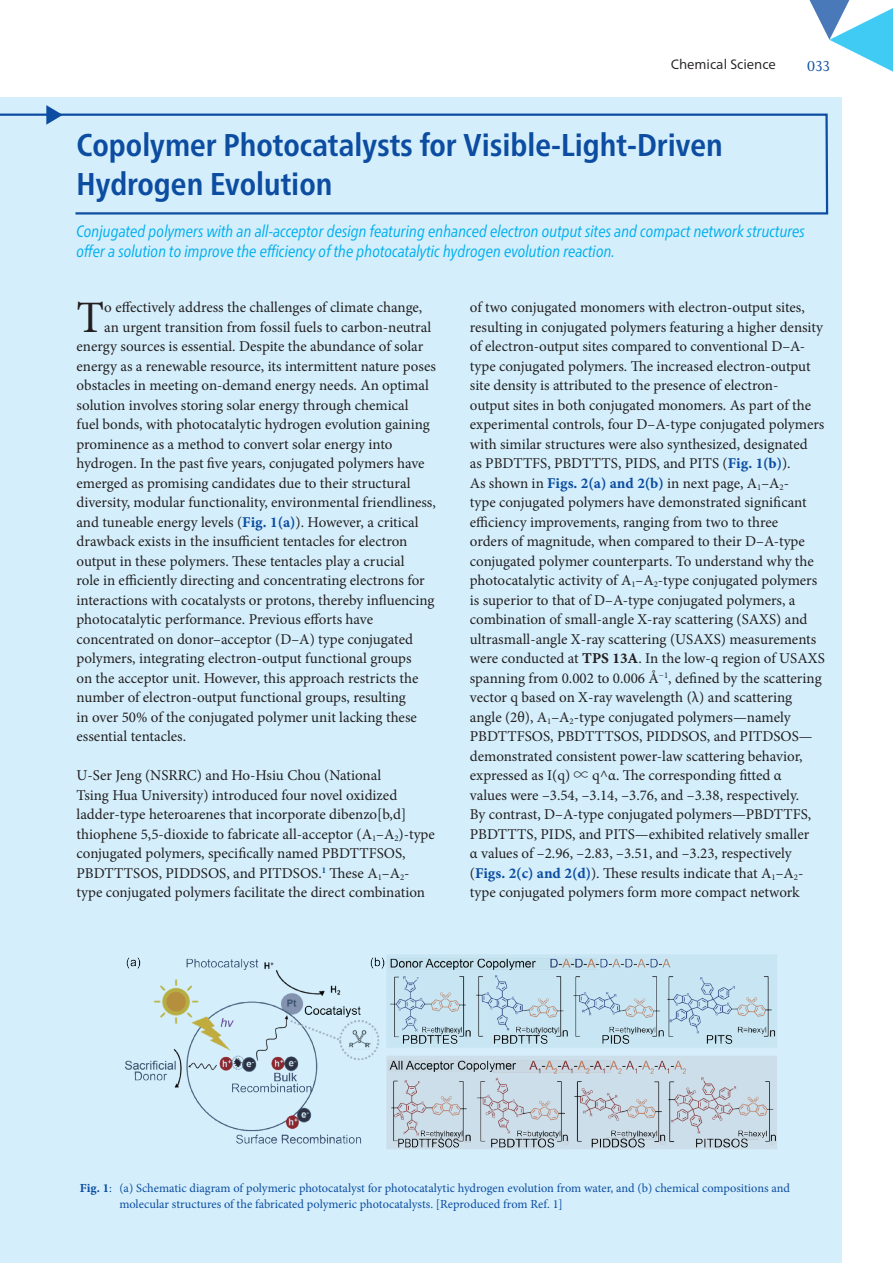
<style>
.page{position:relative;width:893px;height:1263px;background:#fff}
.page>*{position:absolute;margin:0;border:0;box-sizing:border-box;transform-origin:0 0}
.t1{font:45px "Minion Pro";color:#231f20}
.t2{font:700 condensed 31.5px/39px "Frutiger Neue LTW1 G";color:#0d4da1}
.t3{font:italic condensed 16.5px/19.5px "Frutiger Neue LTW1 G";color:#00aeef}
.t4{font:15px/19.5px "Minion Pro";color:#231f20}
.t5{font:15px "Joanna Nova";color:#0d4da1}
.t6{font:13.5px "Frutiger Neue LTW1 G";color:#231f20}
.t7{font:12.3px/15.5px "Minion Pro";color:#0d4da1}
.s1{font-family:"Minion Pro Bold Capt";color:#0d4da1}
.s2{font-family:"Minion Pro Bold Capt"}
.s3{font-family:"Source Han Serif TC"}
</style>
<div class="page">
<div style="left:0;top:98px;width:842px;height:1165px;background:#d4effb"></div>
<svg style="left:755px;top:0;width:138px;height:98px"></svg>
<svg style="left:0;top:113px;width:829px;height:102px"></svg>
<svg style="left:46px;top:105px;width:17px;height:20px"></svg>
<img style="left:125px;top:955px;width:652px;height:194px">
<p class="t6" style="left:671px;top:55px;width:107px">Chemical Science</p>
<p class="t5" style="left:807px;top:56px;width:24px">033</p>
<h2 class="t2" style="left:77px;top:123px;width:648px">Copolymer Photocatalysts for Visible-Light-Driven<br>Hydrogen Evolution</h2>
<p class="t3" style="left:77px;top:221px;width:730px">Conjugated polymers with an all-acceptor design featuring enhanced electron output sites and compact network structures offer a solution to improve the efficiency of the photocatalytic hydrogen evolution reaction.</p>
<h1 class="t1" style="left:77px;top:287px;width:29px">T</h1>
<p class="t4" style="left:104px;top:298px;width:319px">o effectively address the challenges of climate change,</p>
<p class="t4" style="left:104px;top:317px;width:328px">an urgent transition from fossil fuels to carbon-neutral</p>
<p class="t4" style="left:77px;top:337px;width:348px">energy sources is essential. Despite the abundance of solar</p>
<p class="t4" style="left:77px;top:356px;width:361px">energy as a renewable resource, its intermittent nature poses</p>
<p class="t4" style="left:77px;top:376px;width:354px">obstacles in meeting on-demand energy needs. An optimal</p>
<p class="t4" style="left:77px;top:395px;width:334px">solution involves storing solar energy through chemical</p>
<p class="t4" style="left:77px;top:415px;width:355px">fuel bonds, with photocatalytic hydrogen evolution gaining</p>
<p class="t4" style="left:77px;top:434px;width:317px">prominence as a method to convert solar energy into</p>
<p class="t4" style="left:77px;top:454px;width:350px">hydrogen. In the past five years, conjugated polymers have</p>
<p class="t4" style="left:77px;top:473px;width:335px">emerged as promising candidates due to their structural</p>
<p class="t4" style="left:77px;top:493px;width:361px">diversity, modular functionality, environmental friendliness,</p>
<p class="t4" style="left:77px;top:512px;width:344px">and tuneable energy levels (<span class="s1">Fig. 1(a)</span>). However, a critical</p>
<p class="t4" style="left:77px;top:532px;width:332px">drawback exists in the insufficient tentacles for electron</p>
<p class="t4" style="left:77px;top:551px;width:329px">output in these polymers. These tentacles play a crucial</p>
<p class="t4" style="left:77px;top:571px;width:350px">role in efficiently directing and concentrating electrons for</p>
<p class="t4" style="left:77px;top:590px;width:360px">interactions with cocatalysts or protons, thereby influencing</p>
<p class="t4" style="left:77px;top:610px;width:298px">photocatalytic performance. Previous efforts have</p>
<p class="t4" style="left:77px;top:629px;width:338px">concentrated on donor–acceptor (D–A) type conjugated</p>
<p class="t4" style="left:77px;top:649px;width:337px">polymers, integrating electron-output functional groups</p>
<p class="t4" style="left:77px;top:668px;width:343px">on the acceptor unit. However, this approach restricts the</p>
<p class="t4" style="left:77px;top:688px;width:331px">number of electron-output functional groups, resulting</p>
<p class="t4" style="left:77px;top:707px;width:342px">in over 50% of the conjugated polymer unit lacking these</p>
<p class="t4" style="left:77px;top:727px;width:111px">essential tentacles.</p>
<p class="t4" style="left:77px;top:766px;width:360px">U-Ser Jeng (NSRRC) and Ho-Hsiu Chou (National<br>Tsing Hua University) introduced four novel oxidized ladder-type heteroarenes that incorporate dibenzo[b,d] thiophene 5,5-dioxide to fabricate all-acceptor (A<sub>1</sub>–A<sub>2</sub>)-type conjugated polymers, specifically named PBDTTFSOS, PBDTTTSOS, PIDDSOS, and PITDSOS.<sup>1</sup> These A<sub>1</sub>–A<sub>2</sub>- type conjugated polymers facilitate the direct combination</p>
<p class="t4" style="left:470px;top:298px;width:356px">of two conjugated monomers with electron-output sites, resulting in conjugated polymers featuring a higher density of electron-output sites compared to conventional D–A&shy;type conjugated polymers. The increased electron-output site density is attributed to the presence of electron-<br>output sites in both conjugated monomers. As part of the experimental controls, four D–A-type conjugated polymers with similar structures were also synthesized, designated<br>as PBDTTFS, PBDTTTS, PIDS, and PITS (<span class="s1">Fig. 1(b)</span>).<br>As shown in <span class="s1">Figs. 2(a) and 2(b)</span> in next page, A<sub>1</sub>–A<sub>2</sub>-<br>type conjugated polymers have demonstrated significant efficiency improvements, ranging from two to three<br>orders of magnitude, when compared to their D–A-type conjugated polymer counterparts. To understand why the photocatalytic activity of A<sub>1</sub>–A<sub>2</sub>-type conjugated polymers is superior to that of D–A-type conjugated polymers, a combination of small-angle X-ray scattering (SAXS) and ultrasmall-angle X-ray scattering (USAXS) measurements were conducted at <span class="s2">TPS 13A</span>. In the low-q region of USAXS spanning from 0.002 to 0.006 Å<sup>−1</sup>, defined by the scattering vector q based on X-ray wavelength (λ) and scattering angle (2θ), A<sub>1</sub>–A<sub>2</sub>-type conjugated polymers—namely PBDTTFSOS, PBDTTTSOS, PIDDSOS, and PITDSOS— demonstrated consistent power-law scattering behavior, expressed as I(q) <span class="s3">∝</span> q^α. The corresponding fitted α<br>values were –3.54, –3.14, –3.76, and –3.38, respectively.<br>By contrast, D–A-type conjugated polymers—PBDTTFS, PBDTTTS, PIDS, and PITS—exhibited relatively smaller<br>α values of –2.96, –2.83, –3.51, and –3.23, respectively (<span class="s1">Figs. 2(c) and 2(d)</span>). These results indicate that A<sub>1</sub>–A<sub>2</sub>- type conjugated polymers form more compact network</p>
<p class="t7" style="left:119px;top:1180px;width:672px;text-indent:-39px"><span class="s2">Fig. 1</span>: (a) Schematic diagram of polymeric photocatalyst for photocatalytic hydrogen evolution from water, and (b) chemical compositions and molecular structures of the fabricated polymeric photocatalysts. [Reproduced from Ref. 1]</p>
</div>
